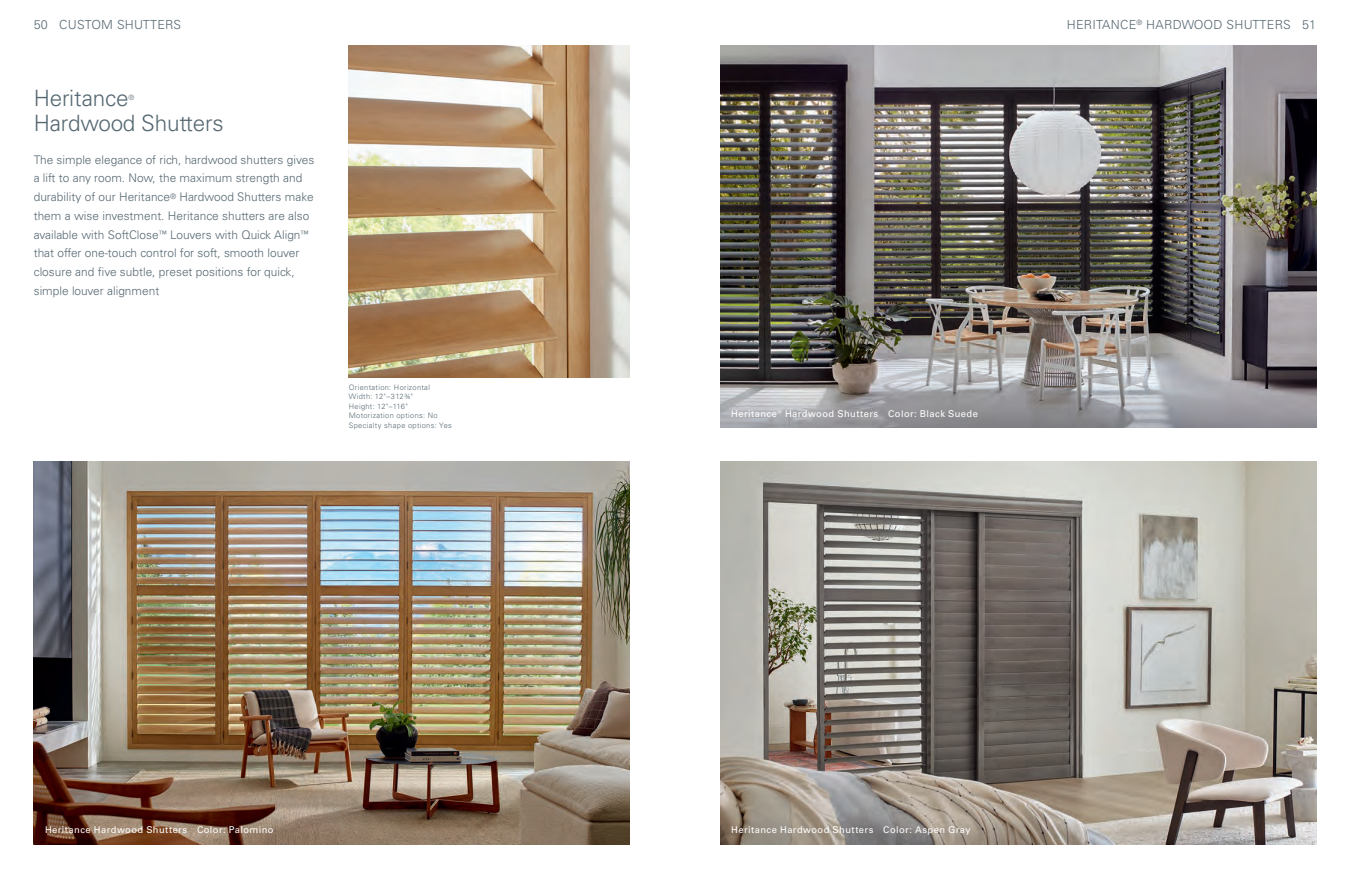
<style>
.page{position:relative;width:1350px;height:878px;background:#fff}
.page>*{position:absolute;margin:0;border:0;box-sizing:border-box;transform-origin:0 0}
.Headline{font:300 22.5px "Univers LT Std";letter-spacing:-.01em;color:#566872}
.Page_no_and_header_r{font:300 12.5px "Univers LT Std";letter-spacing:.02em;color:#566872}
.Page_no_and_header_l{font:300 12.5px "Univers LT Std";letter-spacing:.02em;color:#566872}
.Body_Copy_Caption_Co{font:300 11.88px/18.8px "Univers LT Std";color:#566872}
.t1{font:9.38px "Univers LT Std";letter-spacing:.045em;color:#fff}
.Product_Specs{font:300 7.5px "Univers LT Std";letter-spacing:.045em;color:#566872}
.Headline-2{font:300 7.25px "Univers LT Std";color:#6a7881}
.s1{font-size:8.75px}
</style>
<div class="page">
<img style="left:34px;top:461px;width:596px;height:383px">
<img style="left:720px;top:461px;width:596px;height:383px">
<img style="left:720px;top:45px;width:596px;height:333px">
<img style="left:349px;top:45px;width:281px;height:332px">
<svg style="left:720px;top:378px;width:596px;height:50px;background:#9a999d"></svg>
<p class="Page_no_and_header_l" style="left:34px;top:17px;width:149px">50 CUSTOM SHUTTERS</p>
<p class="Headline" style="left:34px;top:85px;width:96px">Heritance</p>
<p class="Headline-2" style="left:128px;top:93px;width:7px">®</p>
<p class="Headline" style="left:34px;top:110px;width:191px">Hardwood Shutters</p>
<p class="Body_Copy_Caption_Co" style="left:34px;top:150px;width:282px">The simple elegance of rich, hardwood shutters gives a lift to any room. Now, the maximum strength and durability of our Heritance<sup>®</sup> Hardwood Shutters make them a wise investment. Heritance shutters are also available with SoftClose<span class="s1">™</span> Louvers with Quick Align<span class="s1">™ </span>that offer one-touch control for soft, smooth louver closure and five subtle, preset positions for quick, simple louver alignment</p>
<p class="Product_Specs" style="left:349px;top:383px;width:83px">Orientation: Horizontal</p>
<p class="Product_Specs" style="left:349px;top:392px;width:66px">Width: 12"–312¾"</p>
<p class="Product_Specs" style="left:349px;top:401px;width:61px">Height: 12"–116"</p>
<p class="Product_Specs" style="left:349px;top:411px;width:90px">Motorization options: No</p>
<p class="Product_Specs" style="left:349px;top:420px;width:105px">Specialty shape options: Yes</p>
<p class="t1" style="left:45px;top:824px;width:230px">Heritance Hardwood Shutters Color: Palomino</p>
<p class="Page_no_and_header_r" style="left:1067px;top:17px;width:251px">HERITANCE<sup>®</sup> HARDWOOD SHUTTERS 51</p>
<p class="t1" style="left:731px;top:408px;width:248px">Heritance<sup>®</sup> Hardwood Shutters Color: Black Suede</p>
<p class="t1" style="left:731px;top:824px;width:241px">Heritance Hardwood Shutters Color: Aspen Gray</p>
</div>
